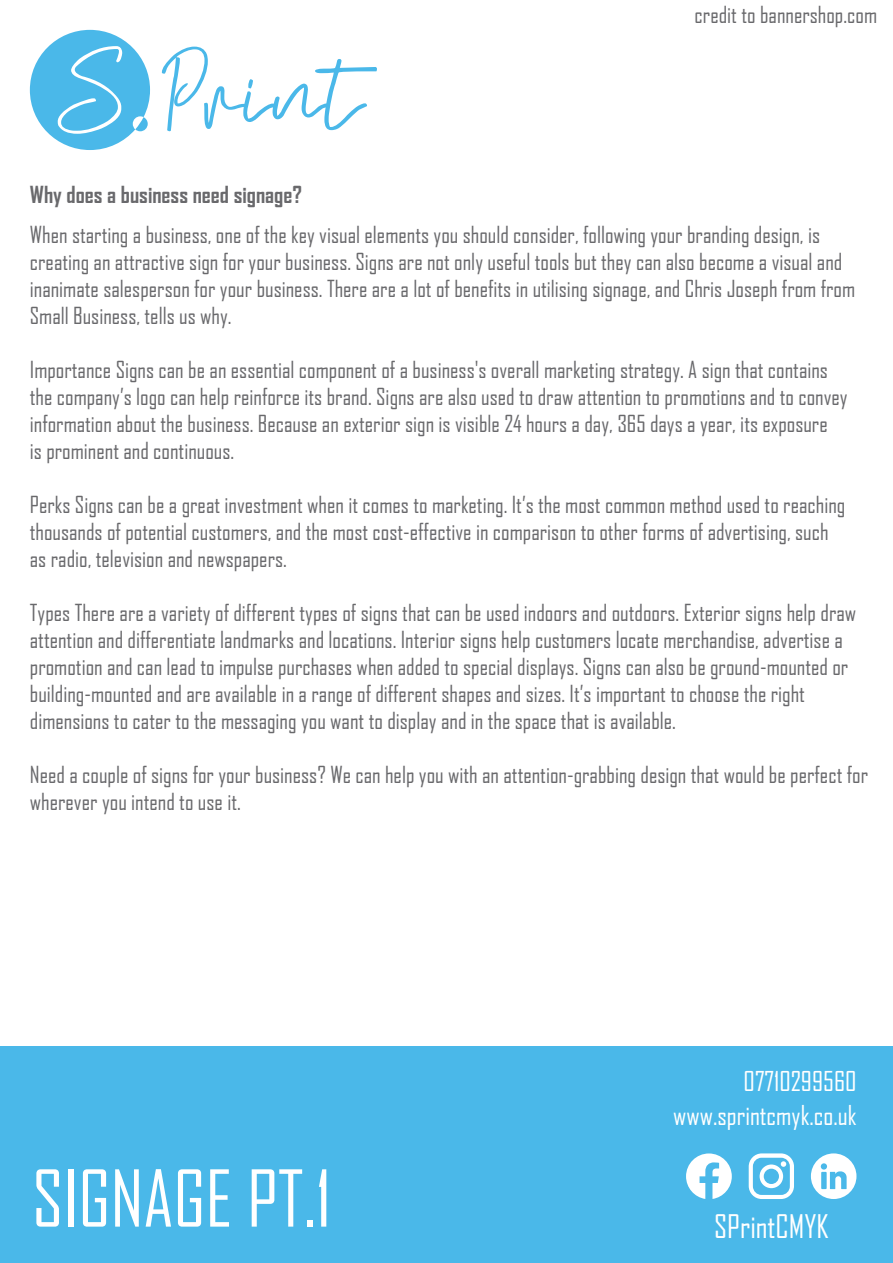
<style>
.page{position:relative;width:893px;height:1263px;background:#fff}
.page>*{position:absolute;margin:0;border:0;box-sizing:border-box;transform-origin:0 0}
.t1{font:75px "Agency FB";color:#fff}
.t2{font:31.2px "Agency FB";color:#fff}
.t3{font:26.25px "Agency FB";color:#fff}
.t4{font:22.5px/27px "Agency FB";color:#69696c}
.t5{font:700 22.5px "Agency FB";color:#69696c}
</style>
<div class="page">
<div style="left:0;top:1047px;width:893px;height:216px;background:#4ab8e9"></div>
<svg style="left:30px;top:30px;width:120px;height:120px"></svg>
<svg style="left:162px;top:47px;width:215px;height:84px"></svg>
<svg style="left:749px;top:1153px;width:45px;height:46px"></svg>
<svg style="left:686px;top:1153px;width:46px;height:46px"></svg>
<svg style="left:811px;top:1153px;width:45px;height:46px"></svg>
<p class="t5" style="left:30px;top:180px;width:274px">Why does a business need signage?</p>
<p class="t4" style="left:695px;top:1px;width:184px">credit to bannershop.com</p>
<p class="t4" style="left:30px;top:220px;width:827px">When starting a business, one of the key visual elements you should consider, following your branding design, is creating an attractive sign for your business. Signs are not only useful tools but they can also become a visual and inanimate salesperson for your business. There are a lot of benefits in utilising signage, and Chris Joseph from from Small Business, tells us why.</p>
<p class="t4" style="left:30px;top:355px;width:819px">Importance Signs can be an essential component of a business's overall marketing strategy. A sign that contains the company’s logo can help reinforce its brand. Signs are also used to draw attention to promotions and to convey information about the business. Because an exterior sign is visible 24 hours a day, 365 days a year, its exposure<br>is prominent and continuous.</p>
<p class="t4" style="left:30px;top:490px;width:817px">Perks Signs can be a great investment when it comes to marketing. It’s the most common method used to reaching thousands of potential customers, and the most cost-effective in comparison to other forms of advertising, such as radio, television and newspapers.</p>
<p class="t4" style="left:30px;top:598px;width:828px">Types There are a variety of different types of signs that can be used indoors and outdoors. Exterior signs help draw attention and differentiate landmarks and locations. Interior signs help customers locate merchandise, advertise a promotion and can lead to impulse purchases when added to special displays. Signs can also be ground-mounted or building-mounted and are available in a range of different shapes and sizes. It’s important to choose the right dimensions to cater to the messaging you want to display and in the space that is available.</p>
<p class="t4" style="left:30px;top:760px;width:840px">Need a couple of signs for your business? We can help you with an attention-grabbing design that would be perfect for wherever you intend to use it.</p>
<p class="t3" style="left:744px;top:1065px;width:114px">07710299560</p>
<h1 class="t1" style="left:32px;top:1153px;width:301px">SIGNAGE PT.1</h1>
<p class="t3" style="left:673px;top:1099px;width:185px">www.sprintcmyk.co.uk</p>
<h2 class="t2" style="left:714px;top:1207px;width:116px">SPrintCMYK</h2>
</div>
